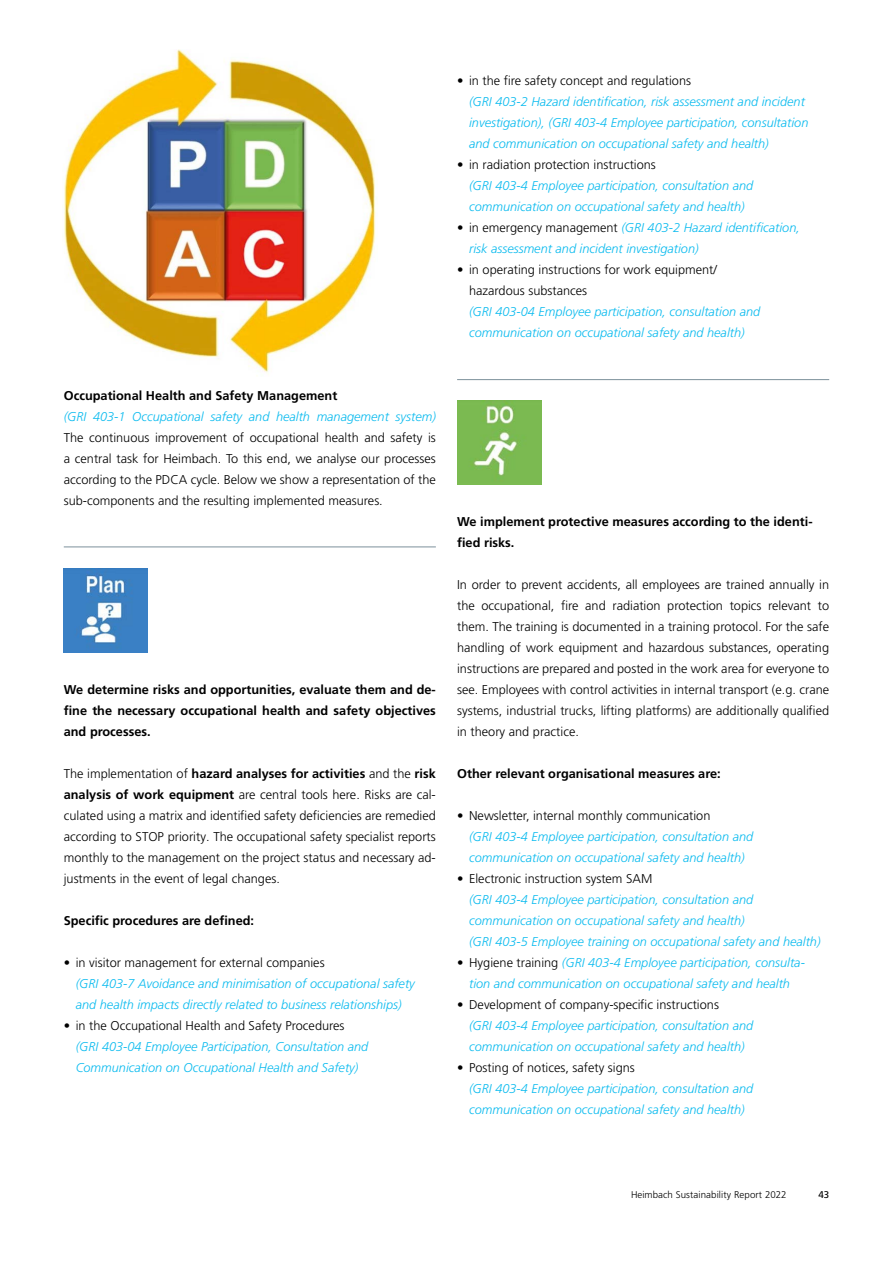
<style>
.page{position:relative;width:893px;height:1263px;background:#fff}
.page>*{position:absolute;margin:0;border:0;box-sizing:border-box;transform-origin:0 0}
.t1{font:300 12.75px/21px "Frutiger LT Pro";color:#000;text-align:justify}
.t2{font:italic 300 12.75px/21px "Frutiger LT Pro";color:#0bbbef}
.t3{font:700 12.75px/21px "Frutiger LT Pro";color:#000;text-align:justify}
.t4{font:300 9.75px "Frutiger LT Pro";letter-spacing:.01em;color:#000}
.t5{font:9.75px "Frutiger LT Pro";color:#000}
.s1{font-weight:700}
.s2{font-style:normal;color:#000}
</style>
<div class="page">
<img style="left:64px;top:50px;width:312px;height:323px">
<hr style="left:64px;top:546px;width:372px;height:1px;background:#7c909b">
<img style="left:64px;top:568px;width:84px;height:84px">
<hr style="left:457px;top:379px;width:372px;height:1px;background:#7c909b">
<img style="left:457px;top:400px;width:84px;height:84px">
<p class="t3" style="left:64px;top:385px;width:275px">Occupational Health and Safety Management</p>
<p class="t2" style="left:64px;top:406px;width:374px">(GRI 403-1 Occupational safety and health management system)</p>
<p class="t1" style="left:64px;top:427px;width:374px">The continuous improvement of occupational health and safety is a central task for Heimbach. To this end, we analyse our processes according to the PDCA cycle. Below we show a representation of the sub-components and the resulting implemented measures.</p>
<p class="t3" style="left:64px;top:679px;width:374px">We determine risks and opportunities, evaluate them and de&shy;fine the necessary occupational health and safety objectives and processes.</p>
<p class="t1" style="left:64px;top:763px;width:374px">The implementation of <span class="s1">hazard analyses for activities</span> and the <span class="s1">risk analysis of work equipment</span> are central tools here. Risks are cal&shy;culated using a matrix and identified safety deficiencies are remedied according to STOP priority. The occupational safety specialist reports monthly to the management on the project status and necessary ad&shy;justments in the event of legal changes.</p>
<p class="t3" style="left:64px;top:910px;width:192px">Specific procedures are defined:</p>
<p class="t1" style="left:64px;top:952px;width:262px">• in visitor management for external companies</p>
<p class="t2" style="left:76px;top:973px;width:341px">(GRI 403-7 Avoidance and minimisation of occupational safety and health impacts directly related to business relationships)</p>
<p class="t1" style="left:64px;top:1015px;width:282px">• in the Occupational Health and Safety Procedures</p>
<p class="t2" style="left:76px;top:1036px;width:294px">(GRI 403-04 Employee Participation, Consultation and<br>Communication on Occupational Health and Safety)</p>
<p class="t1" style="left:457px;top:70px;width:235px">• in the fire safety concept and regulations</p>
<p class="t2" style="left:469px;top:91px;width:341px">(GRI 403-2 Hazard identification, risk assessment and incident investigation), (GRI 403-4 Employee participation, consultation and communication on occupational safety and health)</p>
<p class="t1" style="left:457px;top:154px;width:200px">• in radiation protection instructions</p>
<p class="t2" style="left:469px;top:175px;width:286px">(GRI 403-4 Employee participation, consultation and communication on occupational safety and health)</p>
<p class="t2" style="left:469px;top:217px;width:332px;text-indent:-12px"><span class="s2">• in emergency management</span> (GRI 403-2 Hazard identification, risk assessment and incident investigation)</p>
<p class="t1" style="left:469px;top:259px;width:249px;text-indent:-12px">• in operating instructions for work equipment/ hazardous substances</p>
<p class="t2" style="left:469px;top:301px;width:293px">(GRI 403-04 Employee participation, consultation and communication on occupational safety and health)</p>
<p class="t3" style="left:457px;top:511px;width:357px">We implement protective measures according to the identi&shy;fied risks.</p>
<p class="t1" style="left:457px;top:574px;width:374px">In order to prevent accidents, all employees are trained annually in the occupational, fire and radiation protection topics relevant to them. The training is documented in a training protocol. For the safe handling of work equipment and hazardous substances, operating instructions are prepared and posted in the work area for everyone to see. Employees with control activities in internal transport (e.g. crane systems, industrial trucks, lifting platforms) are additionally qualified in theory and practice.</p>
<p class="t3" style="left:457px;top:763px;width:265px">Other relevant organisational measures are:</p>
<p class="t1" style="left:457px;top:805px;width:255px">• Newsletter, internal monthly communication</p>
<p class="t2" style="left:469px;top:826px;width:286px">(GRI 403-4 Employee participation, consultation and communication on occupational safety and health)</p>
<p class="t1" style="left:457px;top:868px;width:197px">• Electronic instruction system SAM</p>
<p class="t2" style="left:469px;top:889px;width:353px">(GRI 403-4 Employee participation, consultation and communication on occupational safety and health)<br>(GRI 403-5 Employee training on occupational safety and health)</p>
<p class="t2" style="left:457px;top:952px;width:349px;text-align:center"><span class="s2">• Hygiene training</span> (GRI 403-4 Employee participation, consulta&shy;tion and communication on occupational safety and health</p>
<p class="t1" style="left:457px;top:994px;width:263px">• Development of company-specific instructions</p>
<p class="t2" style="left:469px;top:1015px;width:286px">(GRI 403-4 Employee participation, consultation and communication on occupational safety and health)</p>
<p class="t1" style="left:457px;top:1057px;width:179px">• Posting of notices, safety signs</p>
<p class="t2" style="left:469px;top:1078px;width:286px">(GRI 403-4 Employee participation, consultation and communication on occupational safety and health)</p>
<p class="t4" style="left:631px;top:1189px;width:157px">Heimbach Sustainability Report 2022</p>
<p class="t5" style="left:818px;top:1189px;width:12px">43</p>
</div>
